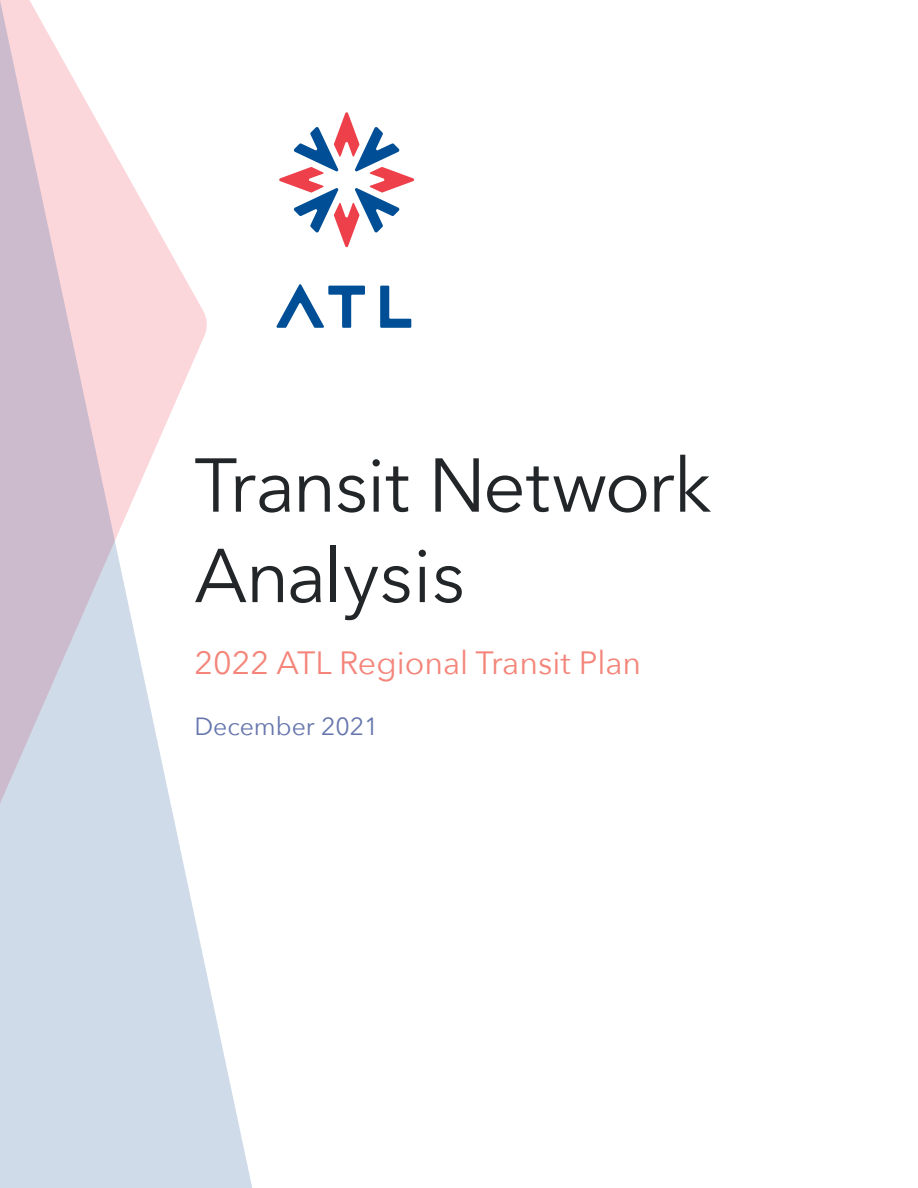
<style>
.page{position:relative;width:918px;height:1188px;background:#fff}
.page>*{position:absolute;margin:0;border:0;box-sizing:border-box;transform-origin:0 0}
.Cover_Title{font:75.3px/90.4px "Avenir Next";letter-spacing:-.02em;color:#222628}
.Cover_Subtitle{font:32.1px "Avenir Next";color:#f4857a}
.Date{font:24.75px "Avenir Next";color:#6676ad}
</style>
<div class="page">
<svg style="left:276px;top:284px;width:89px;height:44px"></svg>
<svg style="left:380px;top:286px;width:31px;height:42px"></svg>
<svg style="left:279px;top:112px;width:135px;height:136px"></svg>
<svg style="left:0;top:0;width:252px;height:1188px"></svg>
<h1 class="Cover_Title" style="left:194px;top:437px;width:519px">Transit Network<br>Analysis</h1>
<h2 class="Cover_Subtitle" style="left:194px;top:636px;width:448px">2022 ATL Regional Transit Plan</h2>
<p class="Date" style="left:194px;top:705px;width:186px">December 2021</p>
</div>
